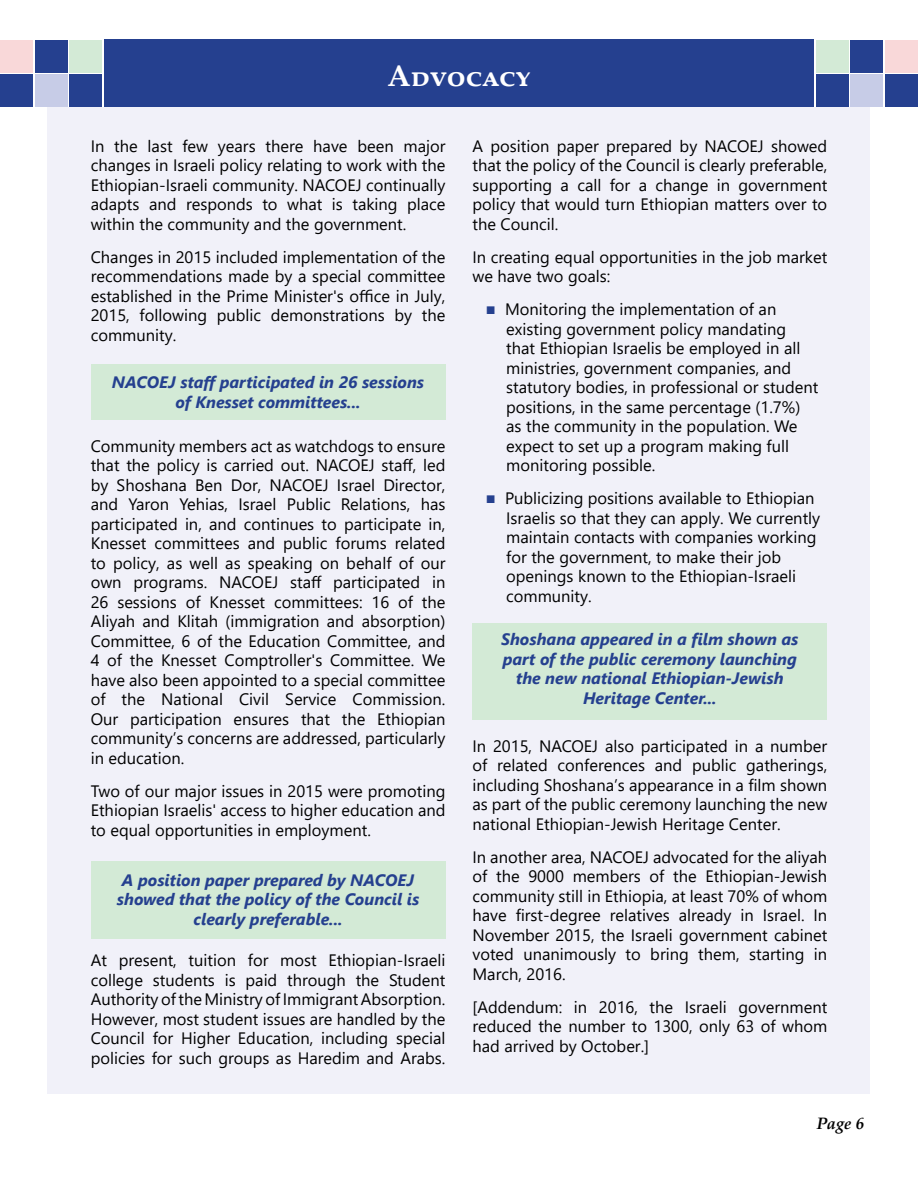
<style>
.page{position:relative;width:918px;height:1188px;background:#fff}
.page>*{position:absolute;margin:0;border:0;box-sizing:border-box;transform-origin:0 0}
.t1{font:700 30px "Palatino Linotype";color:#fff}
.t2{font:16.5px/19.5px "Segoe UI";color:#000;text-align:justify}
.t3{font:italic 700 16.5px/19.5px "Segoe UI";color:#25408f;text-align:center}
.t4{font:italic 700 16.5px "Palatino Linotype";color:#000}
.s1{font-family:"Arial";color:#25408f}
</style>
<div class="page">
<div style="left:48px;top:107px;width:822px;height:987px;background:#f1f1f9"></div>
<div style="left:104px;top:40px;width:710px;height:67px;background:#25408f"></div>
<div style="left:35px;top:40px;width:33px;height:33px;background:#25408f"></div>
<div style="left:35px;top:74px;width:33px;height:33px;background:#c7cce7"></div>
<div style="left:69px;top:40px;width:33px;height:33px;background:#d3ead6"></div>
<div style="left:69px;top:74px;width:33px;height:33px;background:#25408f"></div>
<div style="left:0;top:40px;width:33px;height:33px;background:#f9d8d9"></div>
<div style="left:0;top:74px;width:33px;height:33px;background:#25408f"></div>
<div style="left:850px;top:40px;width:33px;height:33px;background:#25408f"></div>
<div style="left:850px;top:74px;width:33px;height:33px;background:#c7cce7"></div>
<div style="left:816px;top:40px;width:33px;height:33px;background:#d3ead6"></div>
<div style="left:816px;top:74px;width:33px;height:33px;background:#25408f"></div>
<div style="left:885px;top:40px;width:33px;height:33px;background:#f9d8d9"></div>
<div style="left:885px;top:74px;width:33px;height:33px;background:#25408f"></div>
<div style="left:91px;top:364px;width:355px;height:56px;background:#d3ead6"></div>
<div style="left:91px;top:862px;width:355px;height:77px;background:#d3ead6"></div>
<div style="left:472px;top:623px;width:355px;height:97px;background:#d3ead6"></div>
<h1 class="t1" style="left:388px;top:54px;width:144px">Advocacy</h1>
<p class="t2" style="left:91px;top:136px;width:356px">In the last few years there have been major changes in Israeli policy relating to work with the Ethiopian-Israeli community. NACOEJ continually adapts and responds to what is taking place within the community and the government.</p>
<p class="t2" style="left:91px;top:247px;width:356px">Changes in 2015 included implementation of the recommendations made by a special committee established in the Prime Minister's office in July, 2015, following public demonstrations by the community.</p>
<p class="t3" style="left:112px;top:371px;width:314px">NACOEJ staff participated in 26 sessions of Knesset committees...</p>
<p class="t2" style="left:91px;top:436px;width:356px">Community members act as watchdogs to ensure that the policy is carried out. NACOEJ staff, led by Shoshana Ben Dor, NACOEJ Israel Director, and Yaron Yehias, Israel Public Relations, has participated in, and continues to participate in, Knesset committees and public forums related to policy, as well as speaking on behalf of our own programs. NACOEJ staff participated in 26 sessions of Knesset committees: 16 of the Aliyah and Klitah (immigration and absorption)<br>Committee, 6 of the Education Committee, and 4 of the Knesset Comptroller's Committee. We have also been appointed to a special committee of the National Civil Service Commission.<br>Our participation ensures that the Ethiopian community’s concerns are addressed, particularly in education.</p>
<p class="t2" style="left:91px;top:781px;width:356px">Two of our major issues in 2015 were promoting Ethiopian Israelis' access to higher education and to equal opportunities in employment.</p>
<p class="t3" style="left:117px;top:869px;width:304px">A position paper prepared by NACOEJ showed that the policy of the Council is clearly preferable...</p>
<p class="t2" style="left:91px;top:950px;width:356px">At present, tuition for most Ethiopian-Israeli college students is paid through the Student Authority of the Ministry of Immigrant Absorption.<br>However, most student issues are handled by the Council for Higher Education, including special policies for such groups as Haredim and Arabs.</p>
<p class="t2" style="left:472px;top:136px;width:356px">A position paper prepared by NACOEJ showed that the policy of the Council is clearly preferable, supporting a call for a change in government policy that would turn Ethiopian matters over to the Council.</p>
<p class="t2" style="left:472px;top:247px;width:356px">In creating equal opportunities in the job market we have two goals:</p>
<p class="t2" style="left:506px;top:299px;width:314px;text-align:left;text-indent:-20px"><span class="s1">■</span> Monitoring the implementation of an existing government policy mandating that Ethiopian Israelis be employed in all ministries, government companies, and statutory bodies, in professional or student positions, in the same percentage (1.7%) as the community in the population. We expect to set up a program making full monitoring possible.</p>
<p class="t2" style="left:506px;top:488px;width:316px;text-align:left;text-indent:-20px"><span class="s1">■</span> Publicizing positions available to Ethiopian Israelis so that they can apply. We currently maintain contacts with companies working for the government, to make their job openings known to the Ethiopian-Israeli community.</p>
<p class="t3" style="left:501px;top:628px;width:299px">Shoshana appeared in a film shown as part of the public ceremony launching the new national Ethiopian-Jewish<br>Heritage Center...</p>
<p class="t2" style="left:472px;top:736px;width:356px">In 2015, NACOEJ also participated in a number of related conferences and public gatherings, including Shoshana’s appearance in a film shown as part of the public ceremony launching the new national Ethiopian-Jewish Heritage Center.</p>
<p class="t2" style="left:472px;top:847px;width:356px">In another area, NACOEJ advocated for the aliyah of the 9000 members of the Ethiopian-Jewish community still in Ethiopia, at least 70% of whom have first-degree relatives already in Israel. In November 2015, the Israeli government cabinet voted unanimously to bring them, starting in March, 2016.</p>
<p class="t2" style="left:472px;top:997px;width:356px">[Addendum: in 2016, the Israeli government reduced the number to 1300, only 63 of whom had arrived by October.]</p>
<p class="t4" style="left:816px;top:1111px;width:49px">Page 6</p>
</div>
